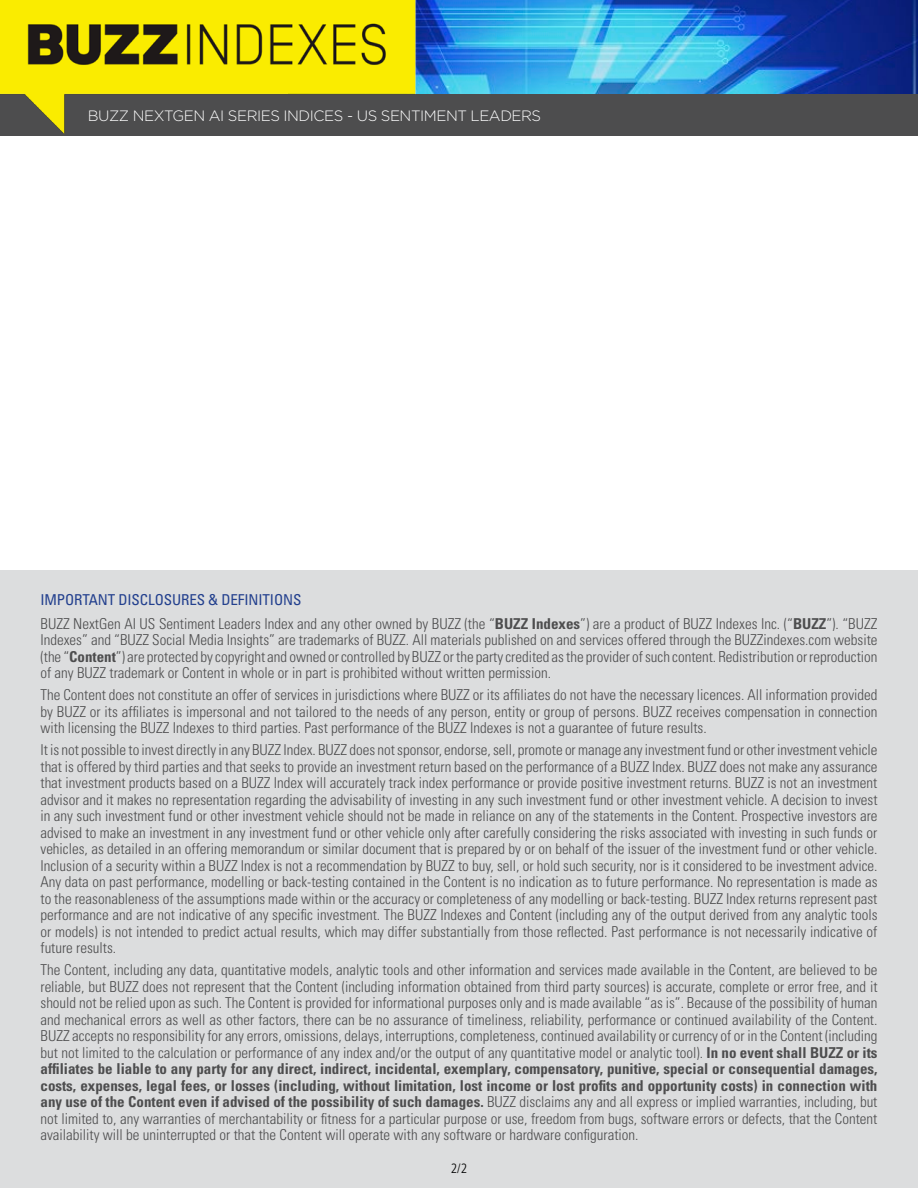
<style>
.page{position:relative;width:918px;height:1188px;background:#fff}
.page>*{position:absolute;margin:0;border:0;box-sizing:border-box;transform-origin:0 0}
.t1{font:300 condensed 15px/16.5px "Univers LT Std";color:#4d4d4e;text-align:justify}
.t2{font:300 15px "Gotham";letter-spacing:-.03em;color:#fff}
.t3{font:300 condensed 13.5px "Frutiger LT Std";color:#000}
.s1{font-weight:400;color:#23408e}
.s2{font-weight:700}
</style>
<div class="page">
<img style="left:422px;top:0;width:496px;height:94px">
<div style="left:0;top:94px;width:918px;height:42px;background:#4d4d4e"></div>
<div style="left:0;top:570px;width:918px;height:618px;background:#dcddde"></div>
<img style="left:0;top:0;width:422px;height:133px">
<p class="t2" style="left:88px;top:106px;width:455px">BUZZ NEXTGEN AI SERIES INDICES - US SENTIMENT LEADERS</p>
<p class="t1" style="left:40px;top:587px;width:838px;line-height:24.3px"><span class="s1">IMPORTANT DISCLOSURES &amp; DEFINITIONS<br></span>BUZZ NextGen AI US Sentiment Leaders Index and any other owned by BUZZ (the “<span class="s2">BUZZ Indexes</span>”) are a product of BUZZ Indexes Inc. (“<span class="s2">BUZZ</span>”). “BUZZ</p>
<p class="t1" style="left:40px;top:632px;width:839px">Indexes” and “BUZZ Social Media Insights” are trademarks of BUZZ. All materials published on and services offered through the BUZZindexes.com website (the “<span class="s2">Content</span>”) are protected by copyright and owned or controlled by BUZZ or the party credited as the provider of such content. Redistribution or reproduction of any BUZZ trademark or Content in whole or in part is prohibited without written permission.</p>
<p class="t1" style="left:40px;top:687px;width:839px">The Content does not constitute an offer of services in jurisdictions where BUZZ or its affiliates do not have the necessary licences. All information provided by BUZZ or its affiliates is impersonal and not tailored to the needs of any person, entity or group of persons. BUZZ receives compensation in connection with licensing the BUZZ Indexes to third parties. Past performance of the BUZZ Indexes is not a guarantee of future results.</p>
<p class="t1" style="left:40px;top:742px;width:839px">It is not possible to invest directly in any BUZZ Index. BUZZ does not sponsor, endorse, sell, promote or manage any investment fund or other investment vehicle that is offered by third parties and that seeks to provide an investment return based on the performance of a BUZZ Index. BUZZ does not make any assurance that investment products based on a BUZZ Index will accurately track index performance or provide positive investment returns. BUZZ is not an investment advisor and it makes no representation regarding the advisability of investing in any such investment fund or other investment vehicle. A decision to invest in any such investment fund or other investment vehicle should not be made in reliance on any of the statements in the Content. Prospective investors are advised to make an investment in any investment fund or other vehicle only after carefully considering the risks associated with investing in such funds or vehicles, as detailed in an offering memorandum or similar document that is prepared by or on behalf of the issuer of the investment fund or other vehicle.<br>Inclusion of a security within a BUZZ Index is not a recommendation by BUZZ to buy, sell, or hold such security, nor is it considered to be investment advice.<br>Any data on past performance, modelling or back-testing contained in the Content is no indication as to future performance. No representation is made as to the reasonableness of the assumptions made within or the accuracy or completeness of any modelling or back-testing. BUZZ Index returns represent past performance and are not indicative of any specific investment. The BUZZ Indexes and Content (including any of the output derived from any analytic tools or models) is not intended to predict actual results, which may differ substantially from those reflected. Past performance is not necessarily indicative of future results.</p>
<p class="t1" style="left:40px;top:962px;width:839px">The Content, including any data, quantitative models, analytic tools and other information and services made available in the Content, are believed to be reliable, but BUZZ does not represent that the Content (including information obtained from third party sources) is accurate, complete or error free, and it should not be relied upon as such. The Content is provided for informational purposes only and is made available “as is”. Because of the possibility of human and mechanical errors as well as other factors, there can be no assurance of timeliness, reliability, performance or continued availability of the Content.<br>BUZZ accepts no responsibility for any errors, omissions, delays, interruptions, completeness, continued availability or currency of or in the Content (including but not limited to the calculation or performance of any index and/or the output of any quantitative model or analytic tool). <span class="s2">In no event shall BUZZ or its affiliates be liable to any party for any direct, indirect, incidental, exemplary, compensatory, punitive, special or consequential damages, costs, expenses, legal fees, or losses (including, without limitation, lost income or lost profits and opportunity costs) in connection with any use of the Content even if advised of the possibility of such damages.</span> BUZZ disclaims any and all express or implied warranties, including, but not limited to, any warranties of merchantability or fitness for a particular purpose or use, freedom from bugs, software errors or defects, that the Content availability will be uninterrupted or that the Content will operate with any software or hardware configuration.</p>
<p class="t3" style="left:451px;top:1160px;width:18px">2/2</p>
</div>
